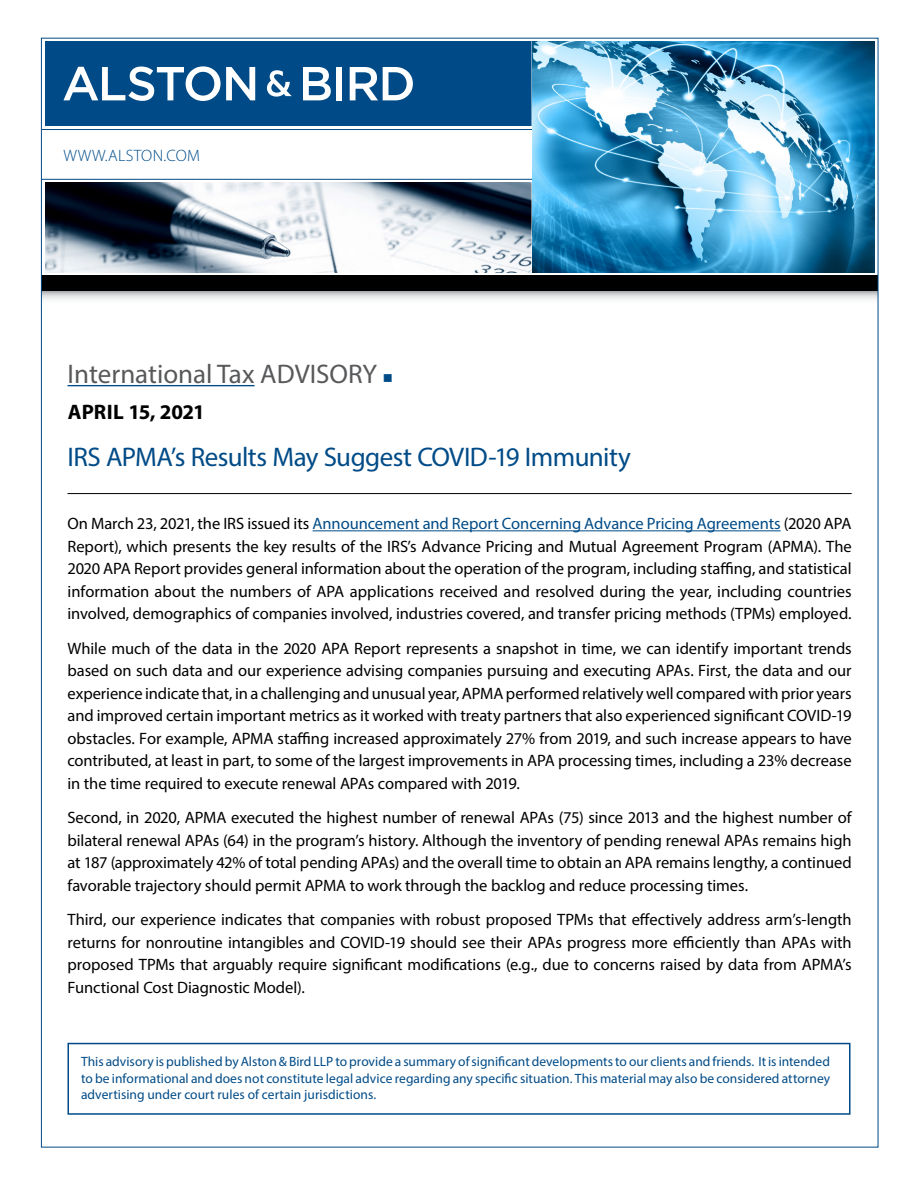
<style>
.page{position:relative;width:918px;height:1188px;background:#fff}
.page>*{position:absolute;margin:0;border:0;box-sizing:border-box;transform-origin:0 0}
.t1{font:27px "Myriad Pro";letter-spacing:-.02em;color:#004b87}
.t2{font:27px "Myriad Pro";color:#58595b}
.t3{font:700 21px "Myriad Pro";color:#000}
.t4{font:16.5px/22.5px "Myriad Pro";letter-spacing:-.005em;color:#000;text-align:justify}
.t5{font:300 16.5px "Myriad Pro";letter-spacing:.02em;color:#004b87}
.t6{font:13.5px/16.5px "Myriad Pro";letter-spacing:.005em;color:#004b87;text-align:justify}
.s1{color:#004b87}
</style>
<div class="page">
<img style="left:45px;top:183px;width:487px;height:90px">
<svg style="left:43px;top:291px;width:833px;height:8px;background:#d3d4d6"></svg>
<div style="left:45px;top:41px;width:488px;height:85px;background:#004b87"></div>
<hr style="left:532px;top:40px;width:3px;height:233px;background:#fff">
<hr style="left:41px;top:129px;width:491px;height:1px;background:#004b87">
<hr style="left:41px;top:179px;width:492px;height:1px;background:#004b87">
<div style="left:41px;top:275px;width:837px;height:16px;background:#000"></div>
<img style="left:533px;top:41px;width:342px;height:232px">
<svg style="left:63px;top:66px;width:192px;height:35px"></svg>
<svg style="left:267px;top:70px;width:25px;height:27px"></svg>
<svg style="left:303px;top:67px;width:28px;height:33px"></svg>
<div style="left:336px;top:67px;width:6px;height:33px;background:#fff"></div>
<svg style="left:350px;top:67px;width:63px;height:33px"></svg>
<div style="left:68px;top:1043px;width:782px;height:72px;border:2px solid #004b87"></div>
<hr style="left:68px;top:385px;width:187px;height:1px;background:#004b87">
<hr style="left:68px;top:493px;width:784px;height:1px;background:#000">
<hr style="left:313px;top:530px;width:468px;height:1px;background:#004b87">
<p class="t5" style="left:64px;top:145px;width:138px">WWW.ALSTON.COM</p>
<h1 class="t2" style="left:68px;top:357px;width:327px">International Tax ADVISORY <span class="s1">■</span></h1>
<p class="t3" style="left:68px;top:398px;width:139px">APRIL 15, 2021</p>
<h1 class="t1" style="left:68px;top:440px;width:565px">IRS APMA’s Results May Suggest COVID-19 Immunity</h1>
<p class="t4" style="left:68px;top:512px;width:786px">On March 23, 2021, the IRS issued its <span class="s1">Announcement and Report Concerning Advance Pricing Agreements</span> (2020 APA Report), which presents the key results of the IRS’s Advance Pricing and Mutual Agreement Program (APMA). The 2020 APA Report provides general information about the operation of the program, including staffing, and statistical information about the numbers of APA applications received and resolved during the year, including countries involved, demographics of companies involved, industries covered, and transfer pricing methods (TPMs) employed.</p>
<p class="t4" style="left:68px;top:637px;width:786px">While much of the data in the 2020 APA Report represents a snapshot in time, we can identify important trends based on such data and our experience advising companies pursuing and executing APAs. First, the data and our experience indicate that, in a challenging and unusual year, APMA performed relatively well compared with prior years and improved certain important metrics as it worked with treaty partners that also experienced significant COVID-19 obstacles. For example, APMA staffing increased approximately 27% from 2019, and such increase appears to have contributed, at least in part, to some of the largest improvements in APA processing times, including a 23% decrease in the time required to execute renewal APAs compared with 2019.</p>
<p class="t4" style="left:68px;top:806px;width:786px">Second, in 2020, APMA executed the highest number of renewal APAs (75) since 2013 and the highest number of bilateral renewal APAs (64) in the program’s history. Although the inventory of pending renewal APAs remains high at 187 (approximately 42% of total pending APAs) and the overall time to obtain an APA remains lengthy, a continued favorable trajectory should permit APMA to work through the backlog and reduce processing times.</p>
<p class="t4" style="left:68px;top:908px;width:786px">Third, our experience indicates that companies with robust proposed TPMs that effectively address arm’s-length returns for nonroutine intangibles and COVID-19 should see their APAs progress more efficiently than APAs with proposed TPMs that arguably require significant modifications (e.g., due to concerns raised by data from APMA’s Functional Cost Diagnostic Model).</p>
<p class="t6" style="left:81px;top:1053px;width:751px">This advisory is published by Alston &amp; Bird LLP to provide a summary of significant developments to our clients and friends. It is intended to be informational and does not constitute legal advice regarding any specific situation. This material may also be considered attorney advertising under court rules of certain jurisdictions.</p>
</div>
